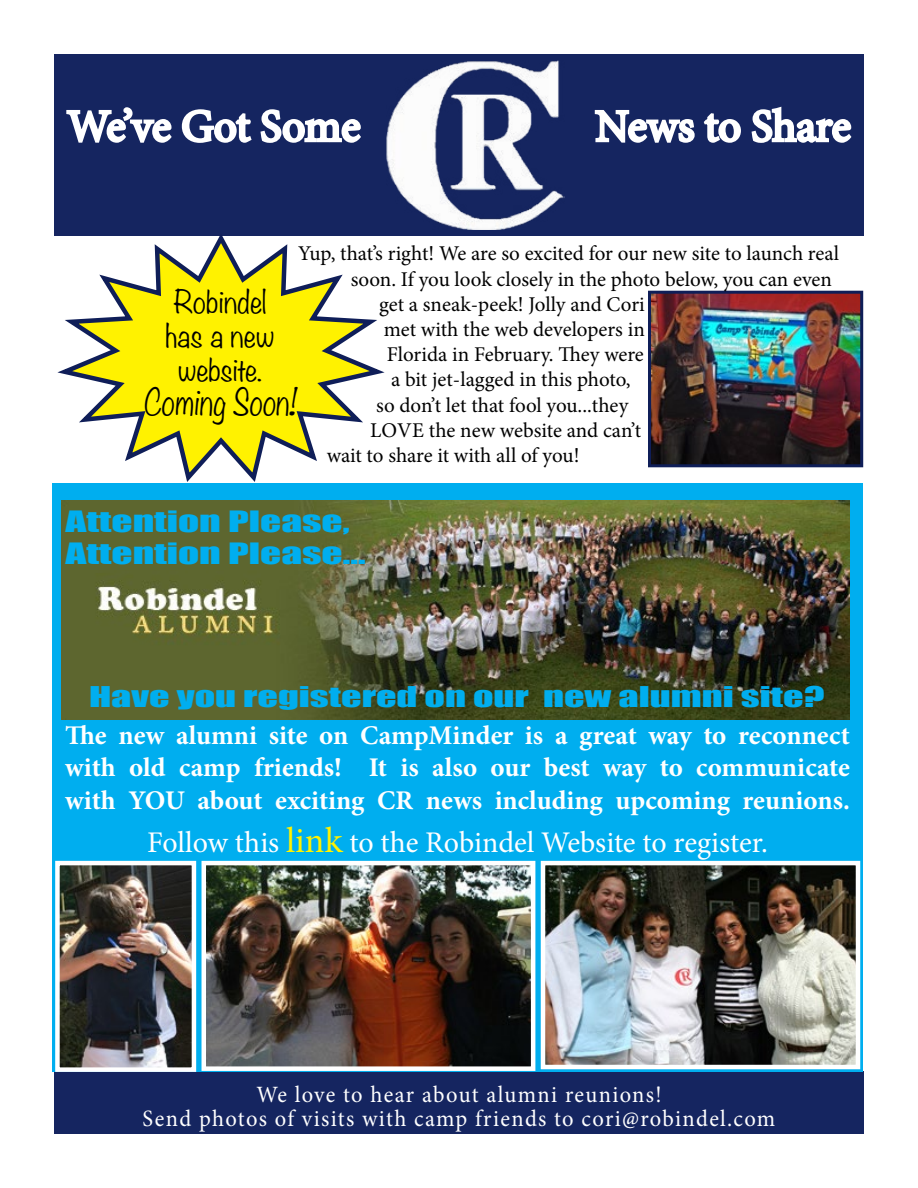
<style>
.page{position:relative;width:918px;height:1188px;background:#fff}
.page>*{position:absolute;margin:0;border:0;box-sizing:border-box;transform-origin:0 0}
.t1{font:45px "Minion Pro";letter-spacing:-.005em;color:#fff}
.t2{font:300 32.85px "Noteworthy";color:#000;scale:.89 1}
.t3{font:30px "Minion Pro";letter-spacing:-.005em;color:#fff}
.t4{font:300 28.5px/34.2px "Noteworthy";color:#000;text-align:center}
.t5{font:700 27px/32.4px "Minion Pro";color:#fff;text-align:justify}
.t6{font:27px/32.4px "Impact";color:#00aeef;scale:1.53 1}
.t7{font:26.25px "Impact";color:#00aeef;scale:1.53 1}
.t8{font:23.4px/24px "Minion Pro";letter-spacing:.055em;color:#fff;text-align:center;scale:.96 1}
.t9{font:21px "Minion Pro";letter-spacing:-.005em;color:#000}
.s1{font-size:36px;color:#fff200}
</style>
<div class="page">
<div style="left:55px;top:1072px;width:808px;height:61px;background:#152560"></div>
<div style="left:54px;top:1071px;width:810px;height:63px;border:2px solid #152560"></div>
<div style="left:54px;top:54px;width:810px;height:182px;background:#152560"></div>
<svg style="left:66px;top:107px;width:106px;height:36px"></svg>
<svg style="left:181px;top:109px;width:180px;height:34px"></svg>
<svg style="left:594px;top:110px;width:101px;height:33px"></svg>
<svg style="left:703px;top:113px;width:38px;height:30px"></svg>
<svg style="left:751px;top:106px;width:101px;height:37px"></svg>
<img style="left:386px;top:60px;width:179px;height:170px">
<div style="left:52px;top:483px;width:811px;height:589px;background:#00aeef"></div>
<img style="left:62px;top:500px;width:788px;height:220px">
<img style="left:207px;top:866px;width:323px;height:200px">
<div style="left:202px;top:861px;width:333px;height:210px;border:4px solid #fff"></div>
<img style="left:546px;top:866px;width:309px;height:198px">
<div style="left:541px;top:861px;width:319px;height:208px;border:4px solid #fff"></div>
<img style="left:60px;top:866px;width:131px;height:201px">
<div style="left:55px;top:861px;width:141px;height:211px;border:4px solid #fff"></div>
<svg style="left:57px;top:236px;width:328px;height:246px"></svg>
<img style="left:652px;top:295px;width:207px;height:168px">
<div style="left:648px;top:291px;width:215px;height:176px;border:3px solid #0f1e58"></div>
<h1 class="t1" style="left:67px;top:96px;width:295px">We’ve Got Some</h1>
<h1 class="t1" style="left:595px;top:96px;width:257px">News to Share</h1>
<p class="t9" style="left:298px;top:240px;width:542px">Yup, that’s right! We are so excited for our new site to launch real</p>
<p class="t9" style="left:351px;top:265px;width:483px">soon. If you look closely in the photo below, you can even</p>
<p class="t9" style="left:379px;top:290px;width:267px">get a sneak-peek! Jolly and Cori</p>
<p class="t9" style="left:384px;top:315px;width:263px">met with the web developers in</p>
<p class="t9" style="left:387px;top:340px;width:259px">Florida in February. They were</p>
<p class="t9" style="left:391px;top:366px;width:241px">a bit jet-lagged in this photo,</p>
<p class="t9" style="left:376px;top:391px;width:254px">so don’t let that fool you...they</p>
<p class="t9" style="left:370px;top:416px;width:272px">LOVE the new website and can’t</p>
<p class="t9" style="left:327px;top:441px;width:254px">wait to share it with all of you!</p>
<h3 class="t4" style="left:166px;top:284px;width:110px">Robindel has a new website.</h3>
<h2 class="t2" style="left:144px;top:374px;width:179px">Coming Soon!</h2>
<p class="t6" style="left:65px;top:504px;width:198px">Attention Please,<br>Attention Please...</p>
<p class="t7" style="left:89px;top:676px;width:482px">Have you registered on our new alumni site?</p>
<p class="t5" style="left:65px;top:719px;width:786px">The new alumni site on CampMinder is a great way to reconnect with old camp friends! It is also our best way to communicate with YOU about exciting CR news including upcoming reunions.</p>
<h3 class="t3" style="left:147px;top:822px;width:622px">Follow this <span class="s1">link</span> to the Robindel Website to register.</h3>
<p class="t8" style="left:143px;top:1083px;width:661px">We love to hear about alumni reunions!<br>Send photos of visits with camp friends to cori@robindel.com</p>
</div>
